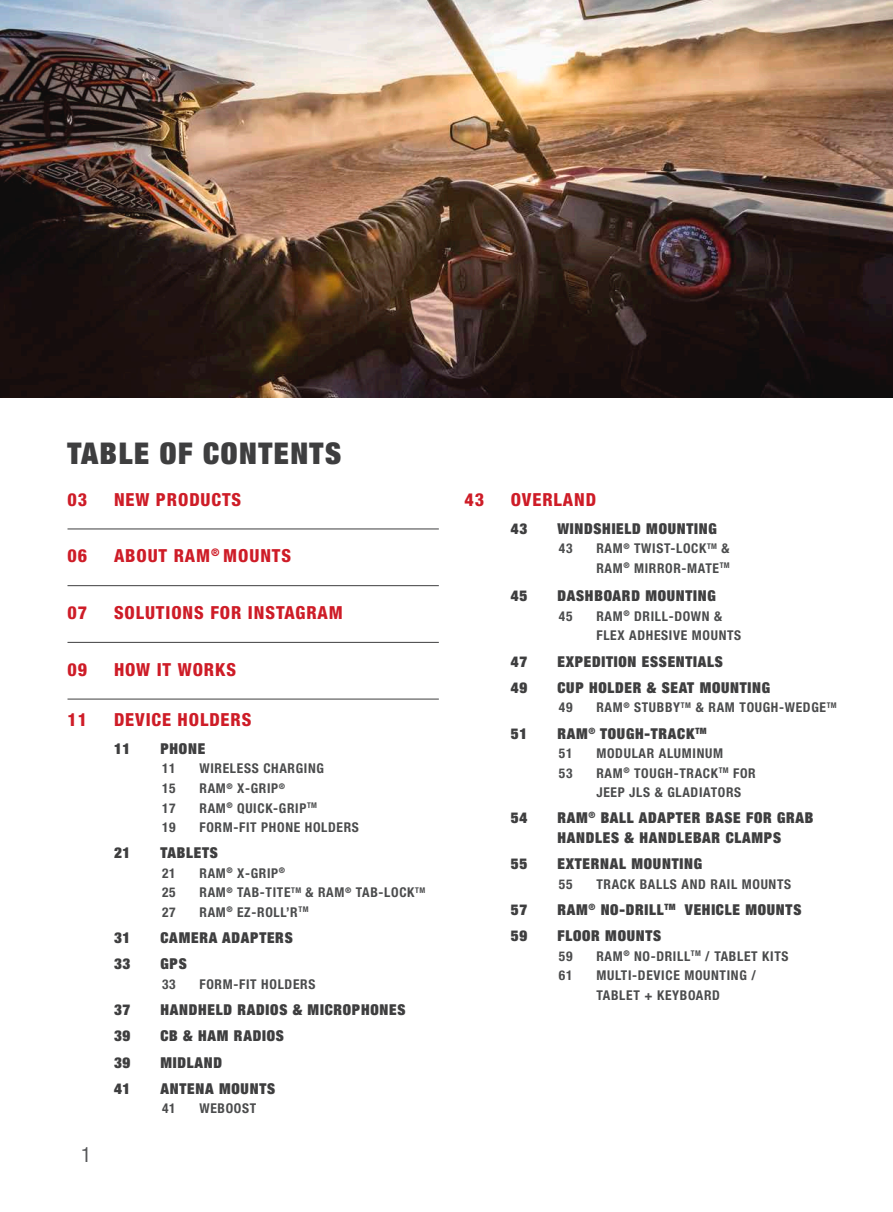
<style>
.page{position:relative;width:893px;height:1212px;background:#fff}
.page>*{position:absolute;margin:0;border:0;box-sizing:border-box;transform-origin:0 0}
._20_points_title{font:900 condensed 30px "Helvetica Neue LT Std";letter-spacing:.05em;color:#3e3e3f}
.Page___Left{font:condensed 21px "Helvetica Neue LT Std";color:#57585a}
.Nested_Style_for_the{font:800 condensed 18px "Helvetica Neue LT Std";letter-spacing:.05em;color:#ce1c27}
.Nested_Style_for_the-2{font:900 condensed 15px/19.5px "Helvetica Neue LT Std";letter-spacing:.05em;color:#3e3e3f}
.Tabs{font:700 condensed 13.5px/19.5px "Helvetica Neue LT Std";letter-spacing:.05em;color:#4b4c4d}
</style>
<div class="page">
<img style="left:0;top:0;width:893px;height:397px">
<hr style="left:68px;top:529px;width:371px;height:1px;background:#3e3e3f">
<hr style="left:68px;top:585px;width:371px;height:1px;background:#3e3e3f">
<hr style="left:68px;top:642px;width:371px;height:1px;background:#3e3e3f">
<hr style="left:68px;top:699px;width:371px;height:1px;background:#3e3e3f">
<p class="_20_points_title" style="left:68px;top:434px;width:275px">TABLE OF CONTENTS</p>
<p class="Nested_Style_for_the" style="left:68px;top:488px;width:21px">03</p>
<p class="Nested_Style_for_the" style="left:114px;top:488px;width:129px">NEW PRODUCTS</p>
<p class="Nested_Style_for_the" style="left:68px;top:545px;width:21px">06</p>
<p class="Nested_Style_for_the" style="left:114px;top:545px;width:179px">ABOUT RAM<sup>®</sup> MOUNTS</p>
<p class="Nested_Style_for_the" style="left:68px;top:601px;width:21px">07</p>
<p class="Nested_Style_for_the" style="left:114px;top:601px;width:230px">SOLUTIONS FOR INSTAGRAM</p>
<p class="Nested_Style_for_the" style="left:68px;top:658px;width:21px">09</p>
<p class="Nested_Style_for_the" style="left:114px;top:658px;width:124px">HOW IT WORKS</p>
<p class="Nested_Style_for_the" style="left:68px;top:708px;width:21px">11</p>
<p class="Nested_Style_for_the" style="left:114px;top:708px;width:139px">DEVICE HOLDERS</p>
<p class="Nested_Style_for_the-2" style="left:114px;top:738px;width:18px">11</p>
<p class="Nested_Style_for_the-2" style="left:160px;top:738px;width:46px">PHONE</p>
<p class="Tabs" style="left:162px;top:759px;width:15px">11</p>
<p class="Tabs" style="left:200px;top:759px;width:126px">WIRELESS CHARGING</p>
<p class="Tabs" style="left:162px;top:778px;width:15px">15</p>
<p class="Tabs" style="left:200px;top:778px;width:87px">RAM<sup>®</sup> X-GRIP<sup>®</sup></p>
<p class="Tabs" style="left:162px;top:798px;width:15px">17</p>
<p class="Tabs" style="left:200px;top:798px;width:119px">RAM<sup>®</sup> QUICK-GRIP<sup>TM</sup></p>
<p class="Tabs" style="left:162px;top:817px;width:15px">19</p>
<p class="Tabs" style="left:200px;top:817px;width:161px">FORM-FIT PHONE HOLDERS</p>
<p class="Nested_Style_for_the-2" style="left:114px;top:843px;width:18px">21</p>
<p class="Nested_Style_for_the-2" style="left:160px;top:843px;width:59px">TABLETS</p>
<p class="Tabs" style="left:162px;top:863px;width:15px">21</p>
<p class="Tabs" style="left:200px;top:863px;width:87px">RAM<sup>®</sup> X-GRIP<sup>®</sup></p>
<p class="Tabs" style="left:162px;top:882px;width:15px">25</p>
<p class="Tabs" style="left:200px;top:882px;width:227px">RAM<sup>®</sup> TAB-TITE<sup>TM</sup> &amp; RAM<sup>®</sup> TAB-LOCK<sup>TM</sup></p>
<p class="Tabs" style="left:162px;top:902px;width:15px">27</p>
<p class="Tabs" style="left:200px;top:902px;width:110px">RAM<sup>®</sup> EZ-ROLL’R<sup>TM</sup></p>
<p class="Nested_Style_for_the-2" style="left:114px;top:927px;width:18px">31</p>
<p class="Nested_Style_for_the-2" style="left:160px;top:927px;width:134px">CAMERA ADAPTERS</p>
<p class="Nested_Style_for_the-2" style="left:114px;top:954px;width:18px">33</p>
<p class="Nested_Style_for_the-2" style="left:160px;top:954px;width:28px">GPS</p>
<p class="Tabs" style="left:162px;top:974px;width:15px">33</p>
<p class="Tabs" style="left:200px;top:974px;width:117px">FORM-FIT HOLDERS</p>
<p class="Nested_Style_for_the-2" style="left:114px;top:999px;width:18px">37</p>
<p class="Nested_Style_for_the-2" style="left:160px;top:999px;width:246px">HANDHELD RADIOS &amp; MICROPHONES</p>
<p class="Nested_Style_for_the-2" style="left:114px;top:1026px;width:18px">39</p>
<p class="Nested_Style_for_the-2" style="left:160px;top:1026px;width:125px">CB &amp; HAM RADIOS</p>
<p class="Nested_Style_for_the-2" style="left:114px;top:1052px;width:18px">39</p>
<p class="Nested_Style_for_the-2" style="left:160px;top:1052px;width:63px">MIDLAND</p>
<p class="Nested_Style_for_the-2" style="left:114px;top:1078px;width:18px">41</p>
<p class="Nested_Style_for_the-2" style="left:160px;top:1078px;width:116px">ANTENA MOUNTS</p>
<p class="Tabs" style="left:162px;top:1098px;width:15px">41</p>
<p class="Tabs" style="left:200px;top:1098px;width:58px">WEBOOST</p>
<p class="Page___Left" style="left:81px;top:1142px;width:12px">1</p>
<p class="Nested_Style_for_the" style="left:464px;top:488px;width:21px">43</p>
<p class="Nested_Style_for_the" style="left:511px;top:488px;width:87px">OVERLAND</p>
<p class="Nested_Style_for_the-2" style="left:511px;top:518px;width:18px">43</p>
<p class="Nested_Style_for_the-2" style="left:557px;top:518px;width:161px">WINDSHIELD MOUNTING</p>
<p class="Tabs" style="left:559px;top:539px;width:15px">43</p>
<p class="Tabs" style="left:596px;top:539px;width:134px">RAM<sup>®</sup> TWIST-LOCK<sup>TM</sup> &amp;</p>
<p class="Tabs" style="left:596px;top:558px;width:135px">RAM<sup>®</sup> MIRROR-MATE<sup>TM</sup></p>
<p class="Nested_Style_for_the-2" style="left:511px;top:586px;width:18px">45</p>
<p class="Nested_Style_for_the-2" style="left:557px;top:586px;width:160px">DASHBOARD MOUNTING</p>
<p class="Tabs" style="left:559px;top:606px;width:15px">45</p>
<p class="Tabs" style="left:596px;top:606px;width:127px">RAM<sup>®</sup> DRILL-DOWN &amp;</p>
<p class="Tabs" style="left:596px;top:625px;width:146px">FLEX ADHESIVE MOUNTS</p>
<p class="Nested_Style_for_the-2" style="left:511px;top:651px;width:18px">47</p>
<p class="Nested_Style_for_the-2" style="left:557px;top:651px;width:167px">EXPEDITION ESSENTIALS</p>
<p class="Nested_Style_for_the-2" style="left:511px;top:677px;width:18px">49</p>
<p class="Nested_Style_for_the-2" style="left:557px;top:677px;width:214px">CUP HOLDER &amp; SEAT MOUNTING</p>
<p class="Tabs" style="left:559px;top:697px;width:15px">49</p>
<p class="Tabs" style="left:596px;top:697px;width:242px">RAM<sup>®</sup> STUBBY<sup>TM</sup> &amp; RAM TOUGH-WEDGE<sup>TM</sup></p>
<p class="Nested_Style_for_the-2" style="left:511px;top:723px;width:18px">51</p>
<p class="Nested_Style_for_the-2" style="left:557px;top:723px;width:151px">RAM<sup>®</sup> TOUGH-TRACK<sup>TM</sup></p>
<p class="Tabs" style="left:559px;top:743px;width:15px">51</p>
<p class="Tabs" style="left:596px;top:743px;width:128px">MODULAR ALUMINUM</p>
<p class="Tabs" style="left:559px;top:763px;width:15px">53</p>
<p class="Tabs" style="left:596px;top:763px;width:161px">RAM<sup>®</sup> TOUGH-TRACK<sup>TM</sup> FOR<br>JEEP JLS &amp; GLADIATORS</p>
<p class="Nested_Style_for_the-2" style="left:511px;top:808px;width:18px">54</p>
<p class="Nested_Style_for_the-2" style="left:557px;top:808px;width:258px">RAM<sup>®</sup> BALL ADAPTER BASE FOR GRAB<br>HANDLES &amp; HANDLEBAR CLAMPS</p>
<p class="Nested_Style_for_the-2" style="left:511px;top:853px;width:18px">55</p>
<p class="Nested_Style_for_the-2" style="left:557px;top:853px;width:146px">EXTERNAL MOUNTING</p>
<p class="Tabs" style="left:559px;top:874px;width:15px">55</p>
<p class="Tabs" style="left:596px;top:874px;width:196px">TRACK BALLS AND RAIL MOUNTS</p>
<p class="Nested_Style_for_the-2" style="left:511px;top:899px;width:18px">57</p>
<p class="Nested_Style_for_the-2" style="left:557px;top:899px;width:245px">RAM<sup>®</sup> NO-DRILL<sup>TM</sup> VEHICLE MOUNTS</p>
<p class="Nested_Style_for_the-2" style="left:511px;top:925px;width:18px">59</p>
<p class="Nested_Style_for_the-2" style="left:557px;top:925px;width:105px">FLOOR MOUNTS</p>
<p class="Tabs" style="left:559px;top:946px;width:15px">59</p>
<p class="Tabs" style="left:596px;top:946px;width:194px">RAM<sup>®</sup> NO-DRILL<sup>TM</sup> / TABLET KITS</p>
<p class="Tabs" style="left:559px;top:965px;width:15px">61</p>
<p class="Tabs" style="left:596px;top:965px;width:161px">MULTI-DEVICE MOUNTING /<br>TABLET + KEYBOARD</p>
</div>
